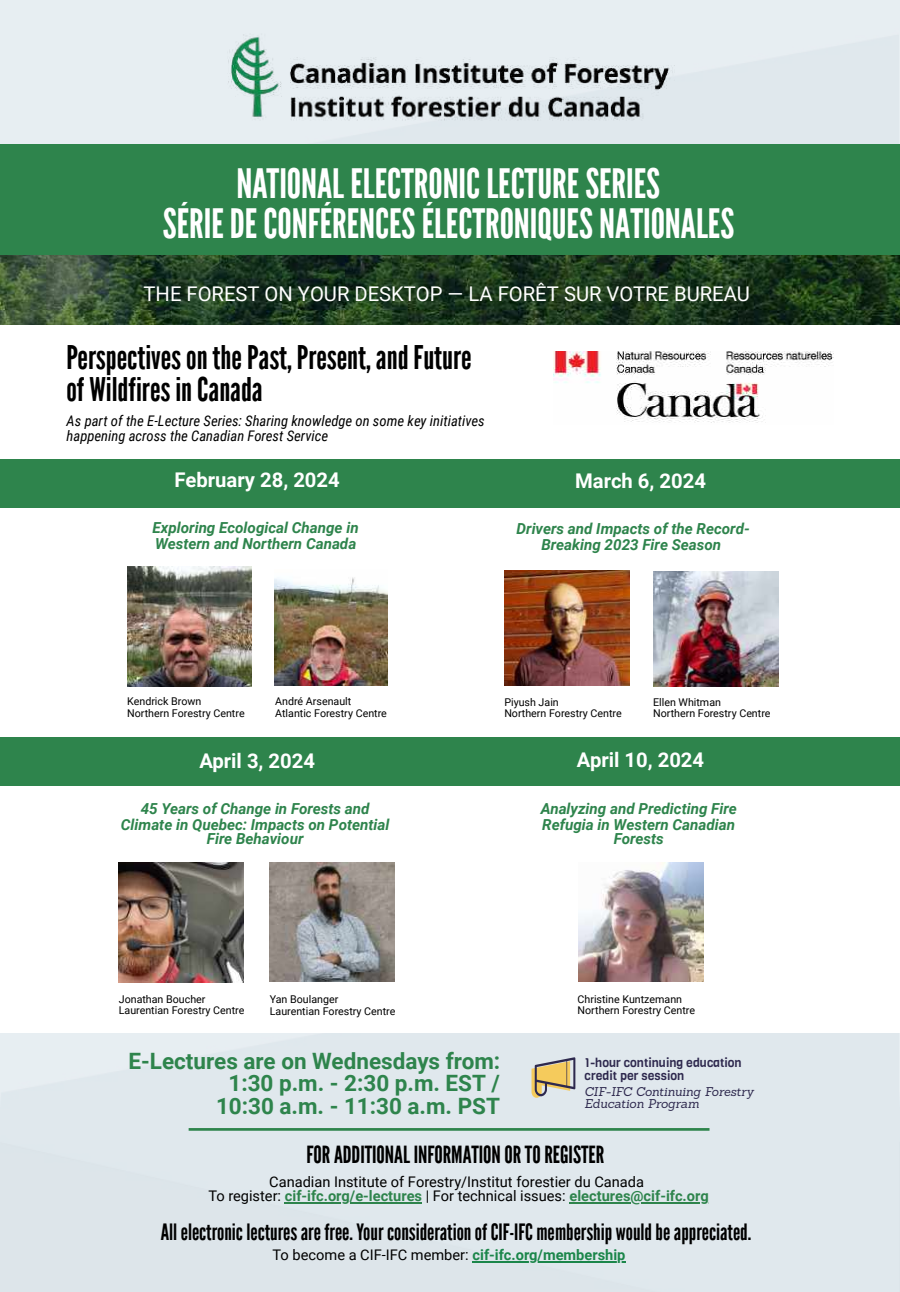
<style>
.page{position:relative;width:900px;height:1292px;background:#fff}
.page>*{position:absolute;margin:0;border:0;box-sizing:border-box;transform-origin:0 0}
.t1{font:40.5px/40.5px "League Gothic";color:#fff;text-align:center}
.t2{font:32.7px/32.7px "League Gothic";color:#000}
.t3{font:23.7px "League Gothic";color:#000}
.t4{font:22.5px "League Gothic";color:#000}
.t5{font:700 22.5px/22.5px "Roboto";color:#2e844c;text-align:right}
.t6{font:700 20.25px "Roboto";color:#fff}
.t7{font:20.25px "Roboto";color:#fff}
.t8{font:italic 700 15.15px/15.1px "Roboto";color:#2e844c;text-align:center}
.t9{font:14.7px/14.7px "Roboto";color:#000;text-align:center}
.t10{font:italic 14.7px/14.7px "Roboto Condensed";color:#000}
.t11{font:12.3px/12.3px "Viga";color:#2e294e}
.t12{font:italic 12.3px/12.3px "Sanchez";letter-spacing:-.01em;color:#2e294e}
.t13{font:10.65px/11.2px "Roboto";color:#000}
.s1{font-weight:700;color:#2e844c}
.s2{font-weight:700;color:#1b864a}
</style>
<div class="page">
<div style="left:0;top:0;width:900px;height:1291px;background:#e0e8ed"></div>
<img style="left:0;top:254px;width:900px;height:71px">
<div style="left:0;top:144px;width:900px;height:110px;background:#2e844c"></div>
<div style="left:0;top:325px;width:900px;height:707px;background:#fff"></div>
<img style="left:228px;top:37px;width:442px;height:84px">
<hr style="left:189px;top:1127px;width:521px;height:3px;background:#2e844c">
<hr style="left:285px;top:1202px;width:137px;height:1px;background:#2e844c">
<hr style="left:570px;top:1202px;width:139px;height:1px;background:#2e844c">
<hr style="left:473px;top:1260px;width:153px;height:1px;background:#1b864a">
<svg style="left:532px;top:1057px;width:43px;height:40px"></svg>
<div style="left:0;top:459px;width:900px;height:48px;background:#2e844c"></div>
<div style="left:0;top:737px;width:900px;height:48px;background:#2e844c"></div>
<img style="left:554px;top:352px;width:280px;height:71px">
<img style="left:653px;top:571px;width:125px;height:115px">
<img style="left:504px;top:570px;width:125px;height:115px">
<img style="left:274px;top:577px;width:114px;height:108px">
<img style="left:127px;top:567px;width:125px;height:119px">
<img style="left:119px;top:862px;width:125px;height:120px">
<img style="left:270px;top:862px;width:125px;height:119px">
<img style="left:578px;top:862px;width:125px;height:119px">
<h1 class="t1" style="left:163px;top:164px;width:573px">NATIONAL ELECTRONIC LECTURE SERIES<br>SÉRIE DE CONFÉRENCES ÉLECTRONIQUES NATIONALES</h1>
<h3 class="t7" style="left:144px;top:282px;width:608px">THE FOREST ON YOUR DESKTOP — LA FORÊT SUR VOTRE BUREAU</h3>
<h2 class="t2" style="left:67px;top:341px;width:407px">Perspectives on the Past, Present, and Future of Wildfires in Canada</h2>
<h3 class="t10" style="left:67px;top:414px;width:420px">As part of the E-Lecture Series: Sharing knowledge on some key initiatives happening across the Canadian Forest Service</h3>
<h3 class="t6" style="left:175px;top:468px;width:167px">February 28, 2024</h3>
<h3 class="t8" style="left:153px;top:520px;width:208px;line-height:15.8px;text-align:left">Exploring Ecological Change in<br>Western and Northern Canada</h3>
<h3 class="t6" style="left:575px;top:469px;width:132px">March 6, 2024</h3>
<h3 class="t8" style="left:517px;top:520px;width:235px;line-height:15.8px">Drivers and Impacts of the Record-<br>Breaking 2023 Fire Season</h3>
<p class="t13" style="left:127px;top:696px;width:119px">Kendrick Brown<br>Northern Forestry Centre</p>
<p class="t13" style="left:275px;top:696px;width:113px">André Arsenault<br>Atlantic Forestry Centre</p>
<p class="t13" style="left:504px;top:696px;width:119px">Piyush Jain<br>Northern Forestry Centre</p>
<p class="t13" style="left:653px;top:696px;width:119px">Ellen Whitman<br>Northern Forestry Centre</p>
<h3 class="t6" style="left:199px;top:749px;width:117px">April 3, 2024</h3>
<h3 class="t6" style="left:577px;top:748px;width:129px">April 10, 2024</h3>
<h3 class="t8" style="left:121px;top:801px;width:270px">45 Years of Change in Forests and<br>Climate in Quebec: Impacts on Potential<br>Fire Behaviour</h3>
<h3 class="t8" style="left:541px;top:801px;width:198px">Analyzing and Predicting Fire<br>Refugia in Western Canadian<br>Forests</h3>
<p class="t13" style="left:119px;top:993px;width:127px">Jonathan Boucher<br>Laurentian Forestry Centre</p>
<p class="t13" style="left:270px;top:993px;width:127px">Yan Boulanger<br>Laurentian Forestry Centre</p>
<p class="t13" style="left:578px;top:993px;width:119px">Christine Kuntzemann<br>Northern Forestry Centre</p>
<h3 class="t5" style="left:129px;top:1049px;width:373px">E-Lectures are on Wednesdays from:<br>1:30 p.m. - 2:30 p.m. EST /<br>10:30 a.m. - 11:30 a.m. PST</h3>
<p class="t11" style="left:585px;top:1056px;width:159px">1-hour continuing education credit per session</p>
<p class="t12" style="left:585px;top:1084px;width:171px">CIF-IFC Continuing Forestry<br>Education Program</p>
<h3 class="t3" style="left:306px;top:1140px;width:299px">FOR ADDITIONAL INFORMATION OR TO REGISTER</h3>
<h3 class="t9" style="left:208px;top:1174px;width:502px">Canadian Institute of Forestry/Institut forestier du Canada<br>To register: <span class="s1">cif-ifc.org/e-lectures</span> | For technical issues: <span class="s1">electures@cif-ifc.org</span></h3>
<h3 class="t4" style="left:161px;top:1218px;width:592px">All electronic lectures are free. Your consideration of CIF-IFC membership would be appreciated.</h3>
<h3 class="t9" style="left:273px;top:1247px;width:354px">To become a CIF-IFC member: <span class="s2">cif-ifc.org/membership</span></h3>
</div>
